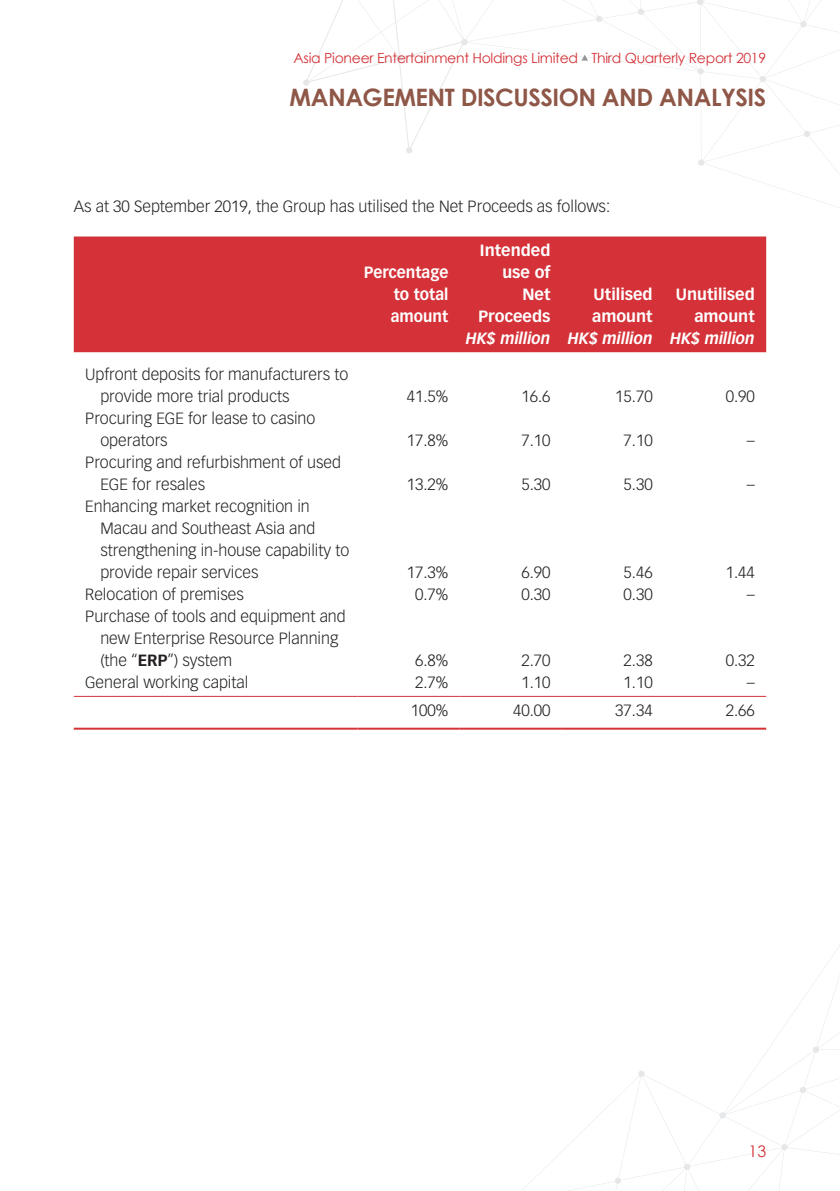
<style>
.page{position:relative;width:840px;height:1191px;background:#fff}
.page>*{position:absolute;margin:0;border:0;box-sizing:border-box;transform-origin:0 0}
.t1{font:700 24px "Century Gothic";letter-spacing:-.02em;color:#8e5747}
.t2{font:300 16px/22px "Vectora LT Std";color:#231f20}
.t3{font:700 16px/22px "Vectora LT Std";color:#fff;text-align:right}
.t4{font:italic 700 16px "Vectora LT Std";color:#fff;scale:.95 1}
.t5{font:700 16px/22px "Vectora LT Std";color:#fff;text-align:justify;scale:.95 1}
.t6{font:16px "Century Gothic";color:#d43238}
.t7{font:14px "Century Gothic";letter-spacing:-.02em;color:#d43238}
.s1{font-weight:700}
</style>
<div class="page">
<svg style="left:521px;top:947px;width:318px;height:244px"></svg>
<div style="left:303px;top:79px;width:6px;height:7px;background:#e6e7e9;border-radius:50%"></div>
<svg style="left:305px;top:0;width:534px;height:208px"></svg>
<div style="left:74px;top:236px;width:691px;height:116px;background:#d43238"></div>
<hr style="left:74px;top:696px;width:283px;height:1px;background:#d43238">
<hr style="left:357px;top:696px;width:102px;height:1px;background:#d43238">
<hr style="left:459px;top:696px;width:102px;height:1px;background:#d43238">
<hr style="left:561px;top:696px;width:102px;height:1px;background:#d43238">
<hr style="left:663px;top:696px;width:102px;height:1px;background:#d43238">
<hr style="left:74px;top:727px;width:283px;height:2px;background:#d43238">
<hr style="left:357px;top:727px;width:102px;height:2px;background:#d43238">
<hr style="left:459px;top:727px;width:102px;height:2px;background:#d43238">
<hr style="left:561px;top:727px;width:102px;height:2px;background:#d43238">
<hr style="left:663px;top:727px;width:102px;height:2px;background:#d43238">
<p class="t7" style="left:293px;top:48px;width:474px">Asia Pioneer Entertainment Holdings Limited Third Quarterly Report 2019</p>
<h1 class="t1" style="left:289px;top:79px;width:478px">MANAGEMENT DISCUSSION AND ANALYSIS</h1>
<p class="t2" style="left:74px;top:195px;width:537px">As at 30 September 2019, the Group has utilised the Net Proceeds as follows:</p>
<p class="t2" style="left:100px;top:363px;width:249px;text-indent:-15px">Upfront deposits for manufacturers to provide more trial products</p>
<p class="t2" style="left:100px;top:407px;width:216px;text-indent:-15px">Procuring EGE for lease to casino operators</p>
<p class="t2" style="left:100px;top:451px;width:242px;text-indent:-15px">Procuring and refurbishment of used<br>EGE for resales</p>
<p class="t2" style="left:100px;top:495px;width:250px;text-indent:-15px">Enhancing market recognition in<br>Macau and Southeast Asia and strengthening in-house capability to provide repair services</p>
<p class="t5" style="left:390px;top:261px;width:62px;text-indent:-27px">Percentage to total amount</p>
<p class="t3" style="left:478px;top:239px;width:74px">Intended use of<br>Net<br>Proceeds</p>
<p class="t3" style="left:592px;top:283px;width:62px;text-align:left">Utilised amount</p>
<p class="t3" style="left:675px;top:283px;width:80px">Unutilised amount</p>
<p class="t4" style="left:465px;top:328px;width:306px">HK$ million HK$ million HK$ million</p>
<p class="t2" style="left:406px;top:385px;width:43px">41.5%</p>
<p class="t2" style="left:521px;top:385px;width:31px">16.6</p>
<p class="t2" style="left:615px;top:385px;width:39px">15.70</p>
<p class="t2" style="left:725px;top:385px;width:31px">0.90</p>
<p class="t2" style="left:406px;top:429px;width:43px">17.8%</p>
<p class="t2" style="left:521px;top:429px;width:31px">7.10</p>
<p class="t2" style="left:623px;top:429px;width:31px">7.10</p>
<p class="t2" style="left:746px;top:429px;width:9px">–</p>
<p class="t2" style="left:406px;top:473px;width:43px">13.2%</p>
<p class="t2" style="left:521px;top:473px;width:31px">5.30</p>
<p class="t2" style="left:623px;top:473px;width:31px">5.30</p>
<p class="t2" style="left:746px;top:473px;width:9px">–</p>
<p class="t2" style="left:406px;top:561px;width:43px">17.3%</p>
<p class="t2" style="left:521px;top:561px;width:31px">6.90</p>
<p class="t2" style="left:623px;top:561px;width:31px">5.46</p>
<p class="t2" style="left:725px;top:561px;width:31px">1.44</p>
<p class="t2" style="left:85px;top:583px;width:160px">Relocation of premises</p>
<p class="t2" style="left:415px;top:583px;width:35px">0.7%</p>
<p class="t2" style="left:521px;top:583px;width:31px">0.30</p>
<p class="t2" style="left:623px;top:583px;width:31px">0.30</p>
<p class="t2" style="left:746px;top:583px;width:9px">–</p>
<p class="t2" style="left:100px;top:605px;width:247px;text-indent:-15px">Purchase of tools and equipment and new Enterprise Resource Planning (the “<span class="s1">ERP</span>”) system</p>
<p class="t2" style="left:415px;top:649px;width:35px">6.8%</p>
<p class="t2" style="left:521px;top:649px;width:31px">2.70</p>
<p class="t2" style="left:623px;top:649px;width:31px">2.38</p>
<p class="t2" style="left:725px;top:649px;width:31px">0.32</p>
<p class="t2" style="left:85px;top:671px;width:165px">General working capital</p>
<p class="t2" style="left:415px;top:671px;width:35px">2.7%</p>
<p class="t2" style="left:521px;top:671px;width:31px">1.10</p>
<p class="t2" style="left:623px;top:671px;width:31px">1.10</p>
<p class="t2" style="left:746px;top:671px;width:9px">–</p>
<p class="t2" style="left:410px;top:699px;width:39px">100%</p>
<p class="t2" style="left:512px;top:699px;width:39px">40.00</p>
<p class="t2" style="left:615px;top:699px;width:39px">37.34</p>
<p class="t2" style="left:725px;top:699px;width:31px">2.66</p>
<p class="t6" style="left:748px;top:1139px;width:19px">13</p>
</div>
